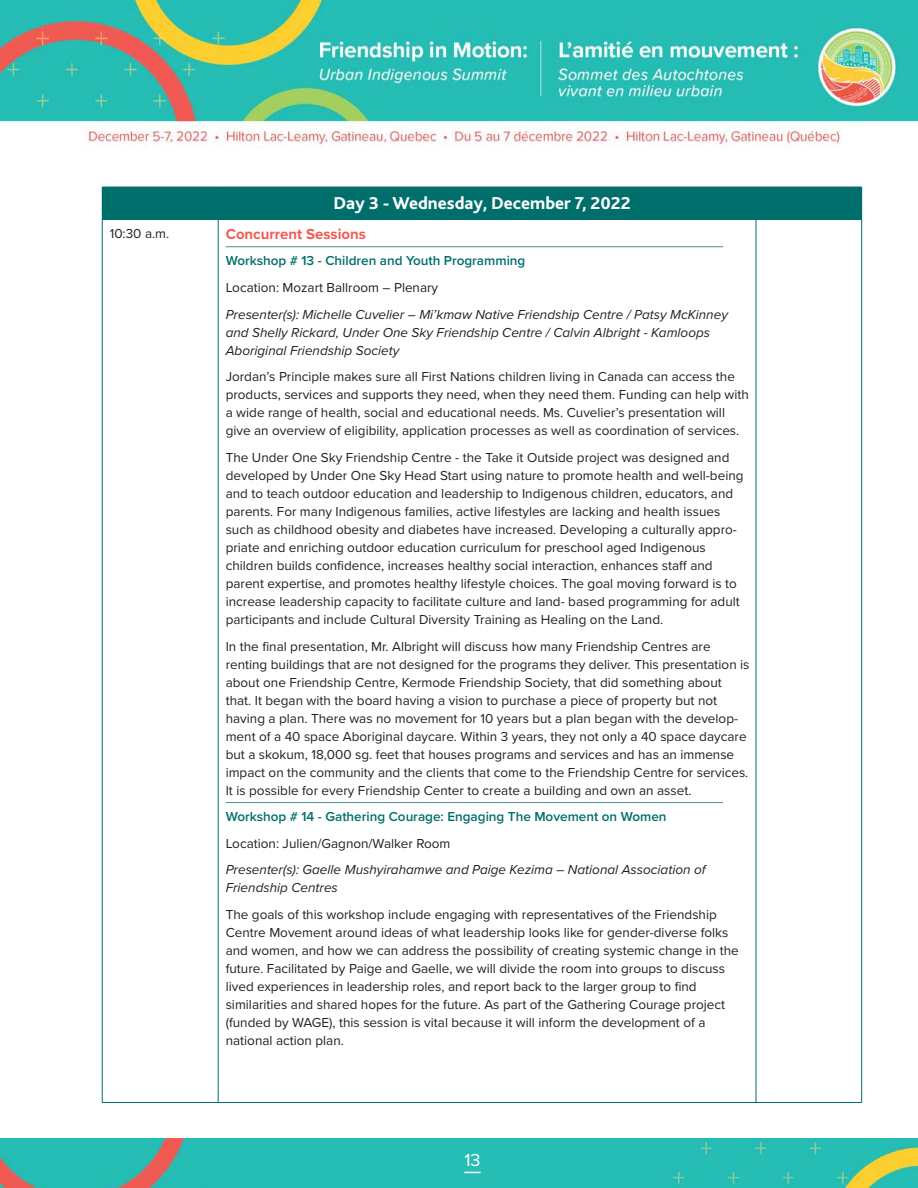
<style>
.page{position:relative;width:918px;height:1188px;background:#fff}
.page>*{position:absolute;margin:0;border:0;box-sizing:border-box;transform-origin:0 0}
.t1{font:800 18px "Bliss 2";color:#fff}
.t2{font:18px "Proxima Nova";color:#fff}
.H2_Red{font:700 15px "Proxima Nova";color:#f15b54}
.Chart_Text{font:13.5px/18px "Proxima Nova";color:#231f20}
.Chart_Text-2{font:italic 13.5px/18px "Proxima Nova";color:#231f20}
.Chart_Headers{font:600 13.5px "Proxima Nova";color:#006f6b}
</style>
<div class="page">
<img style="left:0;top:0;width:918px;height:149px">
<img style="left:0;top:1138px;width:918px;height:50px">
<svg style="left:464px;top:1172px;width:17px;height:1px"></svg>
<div style="left:102px;top:187px;width:760px;height:32px;background:#006f6b"></div>
<hr style="left:102px;top:219px;width:116px;height:1px;background:#006f6b">
<hr style="left:218px;top:219px;width:538px;height:1px;background:#006f6b">
<hr style="left:756px;top:219px;width:106px;height:1px;background:#006f6b">
<hr style="left:102px;top:220px;width:1px;height:882px;background:#006f6b">
<hr style="left:218px;top:220px;width:1px;height:882px;background:#006f6b">
<hr style="left:756px;top:220px;width:1px;height:882px;background:#006f6b">
<hr style="left:861px;top:220px;width:1px;height:882px;background:#006f6b">
<hr style="left:102px;top:1102px;width:116px;height:1px;background:#006f6b">
<hr style="left:218px;top:1102px;width:538px;height:1px;background:#006f6b">
<hr style="left:756px;top:1102px;width:106px;height:1px;background:#006f6b">
<hr style="left:226px;top:246px;width:497px;height:1px;background:#4b8d8c">
<hr style="left:226px;top:802px;width:497px;height:1px;background:#4b8d8c">
<p class="t1" style="left:333px;top:192px;width:299px">Day 3 - Wednesday, December 7, 2022</p>
<p class="Chart_Text" style="left:110px;top:224px;width:61px">10:30 a.m.</p>
<p class="H2_Red" style="left:226px;top:223px;width:142px">Concurrent Sessions</p>
<p class="Chart_Headers" style="left:226px;top:251px;width:301px">Workshop # 13 - Children and Youth Programming</p>
<p class="Chart_Text" style="left:226px;top:278px;width:214px">Location: Mozart Ballroom – Plenary</p>
<p class="Chart_Text-2" style="left:226px;top:305px;width:504px">Presenter(s): Michelle Cuvelier – Mi’kmaw Native Friendship Centre / Patsy McKinney and Shelly Rickard, Under One Sky Friendship Centre / Calvin Albright - Kamloops<br>Aboriginal Friendship Society</p>
<p class="Chart_Text" style="left:226px;top:367px;width:525px">Jordan’s Principle makes sure all First Nations children living in Canada can access the products, services and supports they need, when they need them. Funding can help with a wide range of health, social and educational needs. Ms. Cuvelier’s presentation will give an overview of eligibility, application processes as well as coordination of services.</p>
<p class="Chart_Text" style="left:226px;top:448px;width:519px">The Under One Sky Friendship Centre - the Take it Outside project was designed and developed by Under One Sky Head Start using nature to promote health and well-being and to teach outdoor education and leadership to Indigenous children, educators, and parents. For many Indigenous families, active lifestyles are lacking and health issues such as childhood obesity and diabetes have increased. Developing a culturally appro&shy;priate and enriching outdoor education curriculum for preschool aged Indigenous children builds confidence, increases healthy social interaction, enhances staff and parent expertise, and promotes healthy lifestyle choices. The goal moving forward is to increase leadership capacity to facilitate culture and land- based programming for adult participants and include Cultural Diversity Training as Healing on the Land.</p>
<p class="Chart_Text" style="left:226px;top:637px;width:525px">In the final presentation, Mr. Albright will discuss how many Friendship Centres are renting buildings that are not designed for the programs they deliver. This presentation is about one Friendship Centre, Kermode Friendship Society, that did something about that. It began with the board having a vision to purchase a piece of property but not having a plan. There was no movement for 10 years but a plan began with the develop&shy;ment of a 40 space Aboriginal daycare. Within 3 years, they not only a 40 space daycare but a skokum, 18,000 sg. feet that houses programs and services and has an immense impact on the community and the clients that come to the Friendship Centre for services.<br>It is possible for every Friendship Center to create a building and own an asset.</p>
<p class="Chart_Headers" style="left:226px;top:807px;width:442px">Workshop # 14 - Gathering Courage: Engaging The Movement on Women</p>
<p class="Chart_Text" style="left:226px;top:834px;width:226px">Location: Julien/Gagnon/Walker Room</p>
<p class="Chart_Text-2" style="left:226px;top:860px;width:481px">Presenter(s): Gaelle Mushyirahamwe and Paige Kezima – National Association of<br>Friendship Centres</p>
<p class="Chart_Text" style="left:226px;top:905px;width:515px">The goals of this workshop include engaging with representatives of the Friendship Centre Movement around ideas of what leadership looks like for gender-diverse folks and women, and how we can address the possibility of creating systemic change in the future. Facilitated by Paige and Gaelle, we will divide the room into groups to discuss lived experiences in leadership roles, and report back to the larger group to find similarities and shared hopes for the future. As part of the Gathering Courage project (funded by WAGE), this session is vital because it will inform the development of a national action plan.</p>
<h1 class="t2" style="left:464px;top:1147px;width:18px">13</h1>
</div>
